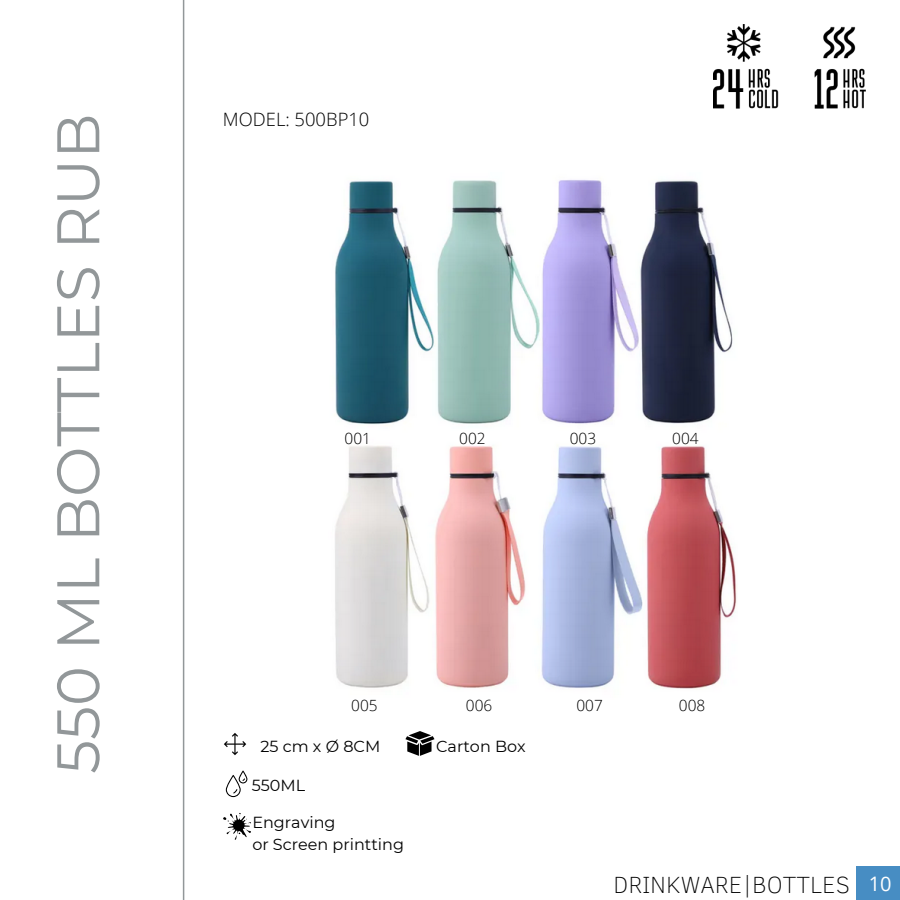
<style>
.page{position:relative;width:900px;height:900px;background:#fff}
.page>*{position:absolute;margin:0;border:0;box-sizing:border-box;transform-origin:0 0}
.t1{font:60px "Montserrat";color:#929799}
.t2{font:100 24px "Clear Sans";color:#000}
.t3{font:20px "Open Sans";color:#fff}
.t4{font:300 18.4px "Open Sans";color:#000}
.t5{font:16px "Montserrat";color:#000}
.t6{font:16px "Montserrat";letter-spacing:.13em;color:#000}
.t7{font:300 15.44px "Open Sans";color:#000}
</style>
<div class="page">
<div style="left:856px;top:866px;width:44px;height:34px;background:#478dc3"></div>
<hr style="left:183px;top:0;width:1px;height:900px;background:#929799">
<img style="left:713px;top:24px;width:152px;height:84px">
<img style="left:224px;top:733px;width:23px;height:23px">
<svg style="left:405px;top:731px;width:30px;height:25px"></svg>
<svg style="left:226px;top:771px;width:21px;height:26px"></svg>
<svg style="left:223px;top:813px;width:28px;height:27px"></svg>
<img style="left:335px;top:180px;width:402px;height:509px">
<p class="t1" style="left:41px;top:774px;width:662px;rotate:-90deg">550 ML BOTTLES RUB</p>
<h4 class="t4" style="left:223px;top:106px;width:148px">MODEL: 500BP10</h4>
<p class="t7" style="left:345px;top:428px;width:28px">001</p>
<p class="t7" style="left:459px;top:428px;width:28px">002</p>
<p class="t7" style="left:570px;top:428px;width:28px">003</p>
<p class="t7" style="left:672px;top:428px;width:28px">004</p>
<p class="t7" style="left:351px;top:694px;width:28px">005</p>
<p class="t7" style="left:466px;top:694px;width:28px">006</p>
<p class="t7" style="left:576px;top:694px;width:28px">007</p>
<p class="t7" style="left:679px;top:694px;width:28px">008</p>
<p class="t6" style="left:260px;top:736px;width:121px">25cmxØ8CM</p>
<p class="t5" style="left:252px;top:775px;width:55px">550ML</p>
<p class="t5" style="left:252px;top:812px;width:85px">Engraving</p>
<p class="t5" style="left:252px;top:834px;width:153px">or Screen printting</p>
<p class="t5" style="left:436px;top:736px;width:91px">Carton Box</p>
<p class="t2" style="left:614px;top:867px;width:238px">DRINKWARE|BOTTLES</p>
<p class="t3" style="left:869px;top:869px;width:24px">10</p>
</div>
